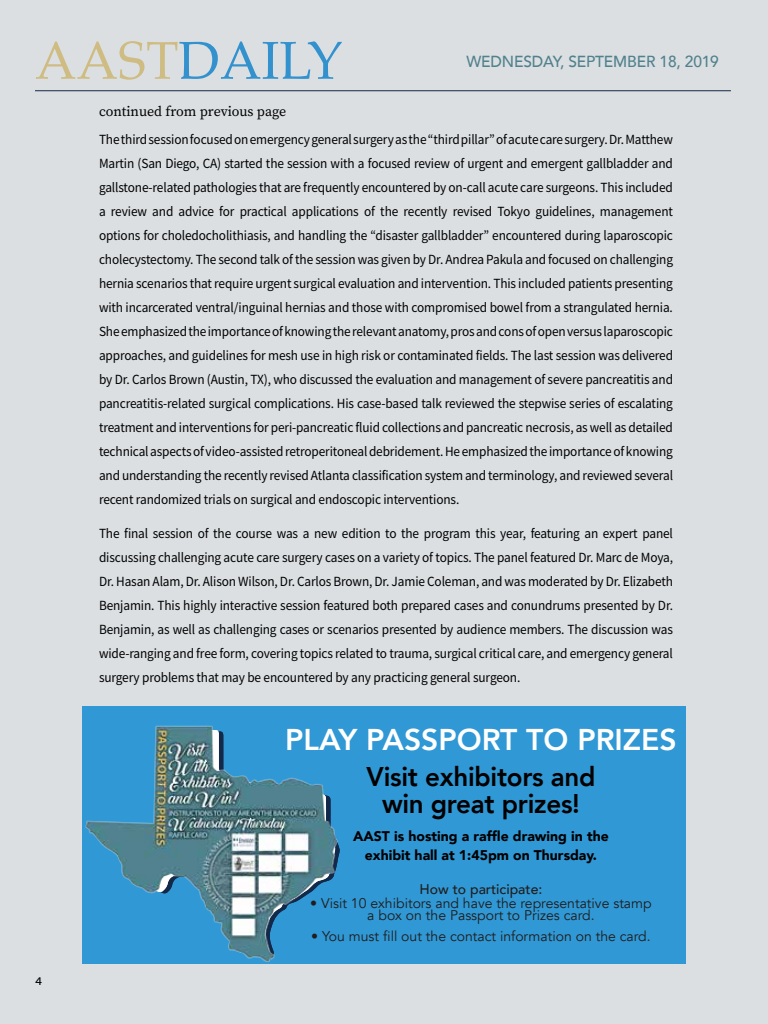
<style>
.page{position:relative;width:768px;height:1024px;background:#dbdfe2}
.page>*{position:absolute;margin:0;border:0;box-sizing:border-box;transform-origin:0 0}
.t1{font:53.4px "Palatino";color:#3392cd}
.t2{font:800 30px "Avenir";color:#fff}
.t3{font:800 27px/27px "Avenir";letter-spacing:-.01em;color:#000;text-align:center;scale:.96 1}
.t4{font:500 16px "Avenir";letter-spacing:-.01em;color:#51818c}
.t5{font:14px/24px "Source Sans Pro";letter-spacing:-.01em;color:#000;text-align:justify;scale:.95 1}
.t6{font:14px/12.1px "Avenir";color:#211d1e;text-align:center}
.t7{font:900 14px/19px "Avenir";color:#000;text-align:center}
.t8{font:14px "Source Serif Pro";color:#000}
.t9{font:500 14px "Avenir";color:#211d1e}
.t10{font:500 12px "Source Code Pro";color:#000}
.s1{color:#cfbc82}
</style>
<div class="page">
<hr style="left:35px;top:90px;width:696px;height:1px;background:#162849">
<div style="left:82px;top:706px;width:604px;height:258px;background:#3098d4"></div>
<img style="left:85px;top:725px;width:255px;height:237px">
<h1 class="t1" style="left:35px;top:16px;width:309px"><span class="s1">AAST</span>DAILY</h1>
<p class="t8" style="left:99px;top:102px;width:189px">continued from previous page</p>
<p class="t4" style="left:466px;top:47px;width:254px">WEDNESDAY, SEPTEMBER 18, 2019</p>
<p class="t5" style="left:99px;top:127px;width:606px">The third session focused on emergency general surgery as the “third pillar” of acute care surgery. Dr. Matthew Martin (San Diego, CA) started the session with a focused review of urgent and emergent gallbladder and gallstone-related pathologies that are frequently encountered by on-call acute care surgeons. This included a review and advice for practical applications of the recently revised Tokyo guidelines, management options for choledocholithiasis, and handling the “disaster gallbladder” encountered during laparoscopic cholecystectomy. The second talk of the session was given by Dr. Andrea Pakula and focused on challenging hernia scenarios that require urgent surgical evaluation and intervention. This included patients presenting with incarcerated ventral/inguinal hernias and those with compromised bowel from a strangulated hernia.<br>She emphasized the importance of knowing the relevant anatomy, pros and cons of open versus laparoscopic approaches, and guidelines for mesh use in high risk or contaminated fields. The last session was delivered by Dr. Carlos Brown (Austin, TX), who discussed the evaluation and management of severe pancreatitis and pancreatitis-related surgical complications. His case-based talk reviewed the stepwise series of escalating treatment and interventions for peri-pancreatic fluid collections and pancreatic necrosis, as well as detailed technical aspects of video-assisted retroperitoneal debridement. He emphasized the importance of knowing and understanding the recently revised Atlanta classification system and terminology, and reviewed several recent randomized trials on surgical and endoscopic interventions.</p>
<p class="t5" style="left:99px;top:521px;width:606px">The final session of the course was a new edition to the program this year, featuring an expert panel discussing challenging acute care surgery cases on a variety of topics. The panel featured Dr. Marc de Moya, Dr. Hasan Alam, Dr. Alison Wilson, Dr. Carlos Brown, Dr. Jamie Coleman, and was moderated by Dr. Elizabeth Benjamin. This highly interactive session featured both prepared cases and conundrums presented by Dr.<br>Benjamin, as well as challenging cases or scenarios presented by audience members. The discussion was wide-ranging and free form, covering topics related to trauma, surgical critical care, and emergency general surgery problems that may be encountered by any practicing general surgeon.</p>
<p class="t10" style="left:35px;top:972px;width:9px">4</p>
<h2 class="t2" style="left:285px;top:716px;width:393px">PLAY PASSPORT TO PRIZES</h2>
<h3 class="t3" style="left:366px;top:763px;width:240px">Visit exhibitors and win great prizes!</h3>
<p class="t7" style="left:353px;top:826px;width:257px">AAST is hosting a raffle drawing in the exhibit hall at 1:45pm on Thursday.</p>
<p class="t9" style="left:420px;top:877px;width:124px">How to participate:</p>
<p class="t6" style="left:310px;top:897px;width:343px">• Visit 10 exhibitors and have the representative stamp a box on the Passport to Prizes card.</p>
<p class="t6" style="left:311px;top:930px;width:341px">• You must fill out the contact information on the card.</p>
</div>
